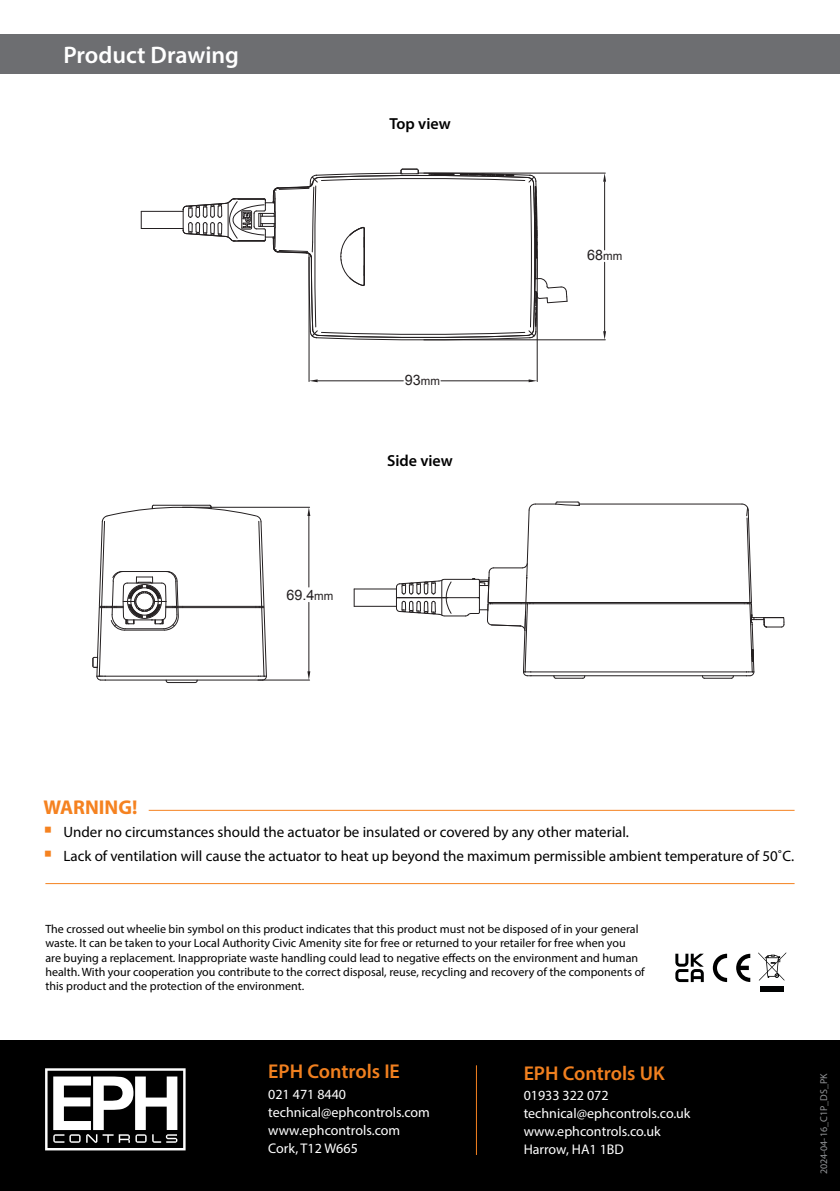
<style>
.page{position:relative;width:840px;height:1191px;background:#fff}
.page>*{position:absolute;margin:0;border:0;box-sizing:border-box;transform-origin:0 0}
.t1{font:600 24px "Myriad Pro";color:#fff}
.t2{font:600 20px "Myriad Pro";color:#f1801f}
.t3{font:700 20px "Myriad Pro";color:#f58220}
.t4{font:600 16px "Myriad Pro";color:#000}
.t5{font:15px/23.6px "Myriad Pro";color:#000}
.t6{font:14.4px "Arial";color:#231f20}
.t7{font:14px/18px "Myriad Pro";color:#fff}
.t8{font:12px/14.4px "Myriad Pro";color:#000}
.t9{font:10px "Myriad Pro";color:#939598}
.s1{font-size:11.4px}
</style>
<div class="page">
<hr style="left:149px;top:810px;width:645px;height:1px;background:#f58220">
<hr style="left:45px;top:883px;width:749px;height:1px;background:#f58220">
<div style="left:0;top:34px;width:839px;height:40px;background:#6d6e71"></div>
<svg style="left:712px;top:953px;width:14px;height:29px"></svg>
<svg style="left:736px;top:953px;width:13px;height:29px"></svg>
<svg style="left:758px;top:952px;width:27px;height:28px"></svg>
<div style="left:760px;top:986px;width:23px;height:6px;background:#000101"></div>
<svg style="left:675px;top:953px;width:28px;height:29px"></svg>
<div style="left:0;top:1041px;width:839px;height:150px;background:#000"></div>
<svg style="left:45px;top:1068px;width:140px;height:82px"></svg>
<hr style="left:475px;top:1065px;width:1px;height:90px;background:#f58220">
<hr style="left:579px;top:504px;width:162px;height:1px;background:#231f20">
<hr style="left:354px;top:588px;width:42px;height:1px;background:#231f20">
<hr style="left:354px;top:606px;width:42px;height:1px;background:#231f20">
<hr style="left:533px;top:602px;width:210px;height:1px;background:#231f20">
<svg style="left:353px;top:589px;width:1px;height:17px"></svg>
<hr style="left:533px;top:603px;width:210px;height:1px;background:#231f20">
<hr style="left:530px;top:671px;width:216px;height:1px;background:#231f20">
<hr style="left:530px;top:675px;width:216px;height:1px;background:#231f20">
<svg style="left:701px;top:676px;width:32px;height:3px"></svg>
<svg style="left:741px;top:503px;width:43px;height:174px"></svg>
<svg style="left:396px;top:501px;width:189px;height:178px"></svg>
<svg style="left:92px;top:504px;width:175px;height:179px"></svg>
<hr style="left:182px;top:507px;width:127px;height:1px;background:#231f20">
<hr style="left:259px;top:679px;width:50px;height:1px;background:#231f20">
<hr style="left:308px;top:516px;width:1px;height:71px;background:#231f20">
<hr style="left:308px;top:602px;width:1px;height:70px;background:#231f20">
<svg style="left:307px;top:507px;width:3px;height:9px"></svg>
<svg style="left:307px;top:671px;width:3px;height:9px"></svg>
<hr style="left:141px;top:211px;width:42px;height:1px;background:#231f20">
<hr style="left:141px;top:228px;width:42px;height:1px;background:#231f20">
<svg style="left:141px;top:212px;width:1px;height:16px"></svg>
<svg style="left:182px;top:169px;width:385px;height:172px"></svg>
<hr style="left:423px;top:339px;width:182px;height:1px;background:#231f20">
<hr style="left:423px;top:173px;width:182px;height:1px;background:#231f20">
<hr style="left:604px;top:182px;width:1px;height:68px;background:#231f20">
<hr style="left:604px;top:262px;width:1px;height:70px;background:#231f20">
<svg style="left:603px;top:331px;width:2px;height:9px"></svg>
<svg style="left:603px;top:173px;width:2px;height:9px"></svg>
<hr style="left:536px;top:257px;width:1px;height:124px;background:#231f20">
<hr style="left:308px;top:257px;width:1px;height:124px;background:#231f20">
<hr style="left:317px;top:380px;width:86px;height:1px;background:#231f20">
<hr style="left:440px;top:380px;width:92px;height:1px;background:#231f20">
<svg style="left:528px;top:379px;width:9px;height:3px"></svg>
<svg style="left:309px;top:379px;width:8px;height:3px"></svg>
<h1 class="t1" style="left:63px;top:40px;width:177px">Product Drawing</h1>
<h3 class="t4" style="left:389px;top:113px;width:63px">Top view</h3>
<p class="t6" style="left:286px;top:585px;width:48px">69.4<span class="s1">mm</span></p>
<p class="t6" style="left:404px;top:370px;width:37px">93<span class="s1">mm</span></p>
<h3 class="t4" style="left:387px;top:451px;width:67px">Side view</h3>
<p class="t6" style="left:587px;top:246px;width:37px">68<span class="s1">mm</span></p>
<h2 class="t3" style="left:43px;top:793px;width:95px">WARNING!</h2>
<p class="t5" style="left:63px;top:820px;width:731px">Under no circumstances should the actuator be insulated or covered by any other material.<br>Lack of ventilation will cause the actuator to heat up beyond the maximum permissible ambient temperature of 50˚C.</p>
<p class="t8" style="left:45px;top:921px;width:600px">The crossed out wheelie bin symbol on this product indicates that this product must not be disposed of in your general waste. It can be taken to your Local Authority Civic Amenity site for free or returned to your retailer for free when you<br>are buying a replacement. Inappropriate waste handling could lead to negative effects on the environment and human health. With your cooperation you contribute to the correct disposal, reuse, recycling and recovery of the components of this product and the protection of the environment.</p>
<h2 class="t2" style="left:268px;top:1058px;width:133px">EPH Controls IE</h2>
<p class="t7" style="left:268px;top:1085px;width:163px">021 471 8440 technical@ephcontrols.com www.ephcontrols.com<br>Cork, T12 W665</p>
<h2 class="t2" style="left:523px;top:1060px;width:142px">EPH Controls UK</h2>
<p class="t7" style="left:523px;top:1086px;width:168px">01933 322 072 technical@ephcontrols.co.uk www.ephcontrols.co.uk<br>Harrow, HA1 1BD</p>
<p class="t9" style="left:817px;top:1174px;width:102px;rotate:-90deg">2024-04-16_C1P_DS_PK</p>
</div>
